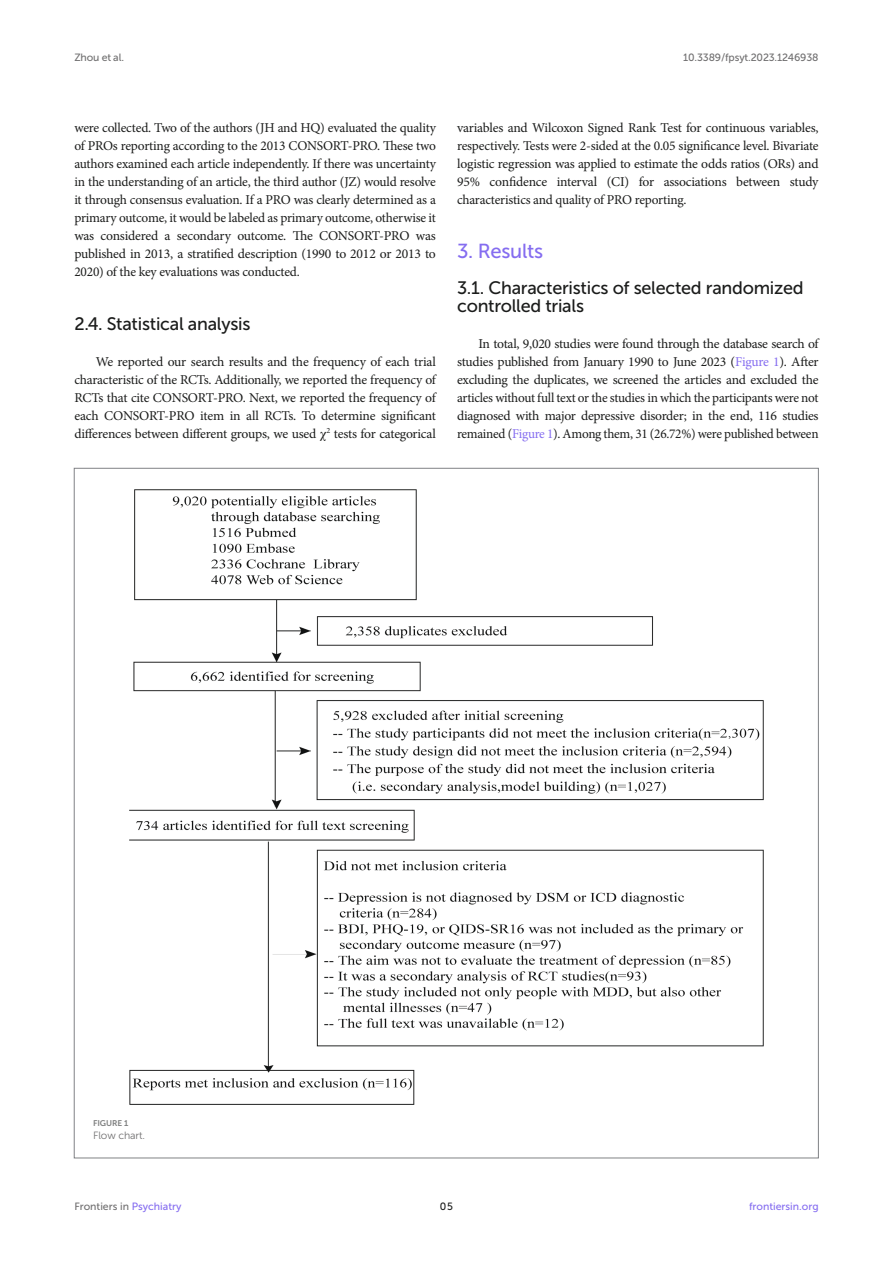
<style>
.page{position:relative;width:893px;height:1263px;background:#fff}
.page>*{position:absolute;margin:0;border:0;box-sizing:border-box;transform-origin:0 0}
.HEAD_1{font:20.25px "Museo Sans 500";letter-spacing:-.015em;color:#856df0}
.HEAD_2_after_HEAD_1{font:18px/18px "Museo Sans 500";letter-spacing:-.015em;color:#1b1c1b}
.HEAD_2{font:18px "Museo Sans 500";letter-spacing:-.015em;color:#1b1c1b}
.TEXT_FLUSH{font:13.5px/18px "Minion Pro";letter-spacing:-.02em;color:#1b1c1b;text-align:justify}
.t1{font:10.5px "Museo Sans 500";letter-spacing:-.015em;color:#706f70}
.t2{font:10.5px "Museo Sans 500";color:#856df0}
.FIG_LEG{font:10.5px "Museo Sans 300";letter-spacing:-.01em;color:#706f70}
.t3{font:10.5px "Museo Sans 500";color:#1b1c1b}
.FIG_HD{font:8.25px "Museo Sans 700";letter-spacing:-.01em;color:#7e7f7f}
.s1{font-family:"STIX General"}
.s2{color:#856df0}
</style>
<div class="page">
<img style="left:129px;top:489px;width:635px;height:616px">
<p class="t1" style="left:74px;top:51px;width:51px">Zhou et al.</p>
<p class="t1" style="left:683px;top:51px;width:137px">10.3389/fpsyt.2023.1246938</p>
<p class="TEXT_FLUSH" style="left:74px;top:119px;width:363px">were collected. Two of the authors (JH and HQ) evaluated the quality of PROs reporting according to the 2013 CONSORT-PRO. These two authors examined each article independently. If there was uncertainty in the understanding of an article, the third author (JZ) would resolve it through consensus evaluation. If a PRO was clearly determined as a primary outcome, it would be labeled as primary outcome, otherwise it was considered a secondary outcome. The CONSORT-PRO was published in 2013, a stratified description (1990 to 2012 or 2013 to 2020) of the key evaluations was conducted.</p>
<p class="HEAD_2" style="left:74px;top:314px;width:177px">2.4. Statistical analysis</p>
<p class="TEXT_FLUSH" style="left:74px;top:353px;width:363px;text-indent:21px">We reported our search results and the frequency of each trial characteristic of the RCTs. Additionally, we reported the frequency of RCTs that cite CONSORT-PRO. Next, we reported the frequency of each CONSORT-PRO item in all RCTs. To determine significant differences between different groups, we used <span class="s1">χ</span><sup>2</sup> tests for categorical</p>
<p class="TEXT_FLUSH" style="left:457px;top:119px;width:363px">variables and Wilcoxon Signed Rank Test for continuous variables, respectively. Tests were 2-sided at the 0.05 significance level. Bivariate logistic regression was applied to estimate the odds ratios (ORs) and 95% confidence interval (CI) for associations between study characteristics and quality of PRO reporting.</p>
<p class="HEAD_1" style="left:457px;top:240px;width:88px">3. Results</p>
<p class="HEAD_2_after_HEAD_1" style="left:457px;top:279px;width:348px">3.1. Characteristics of selected randomized controlled trials</p>
<p class="TEXT_FLUSH" style="left:457px;top:335px;width:363px;text-indent:21px">In total, 9,020 studies were found through the database search of studies published from January 1990 to June 2023 (<span class="s2">Figure 1</span>). After excluding the duplicates, we screened the articles and excluded the articles without full text or the studies in which the participants were not diagnosed with major depressive disorder; in the end, 116 studies remained (<span class="s2">Figure 1</span>). Among them, 31 (26.72%) were published between</p>
<p class="FIG_HD" style="left:93px;top:1118px;width:37px">FIGURE 1</p>
<p class="FIG_LEG" style="left:93px;top:1130px;width:54px">Flow chart.</p>
<p class="t1" style="left:74px;top:1200px;width:109px">Frontiers in <span class="s2">Psychiatry</span></p>
<p class="t3" style="left:440px;top:1200px;width:14px">05</p>
<p class="t2" style="left:749px;top:1200px;width:71px">frontiersin.org</p>
</div>
